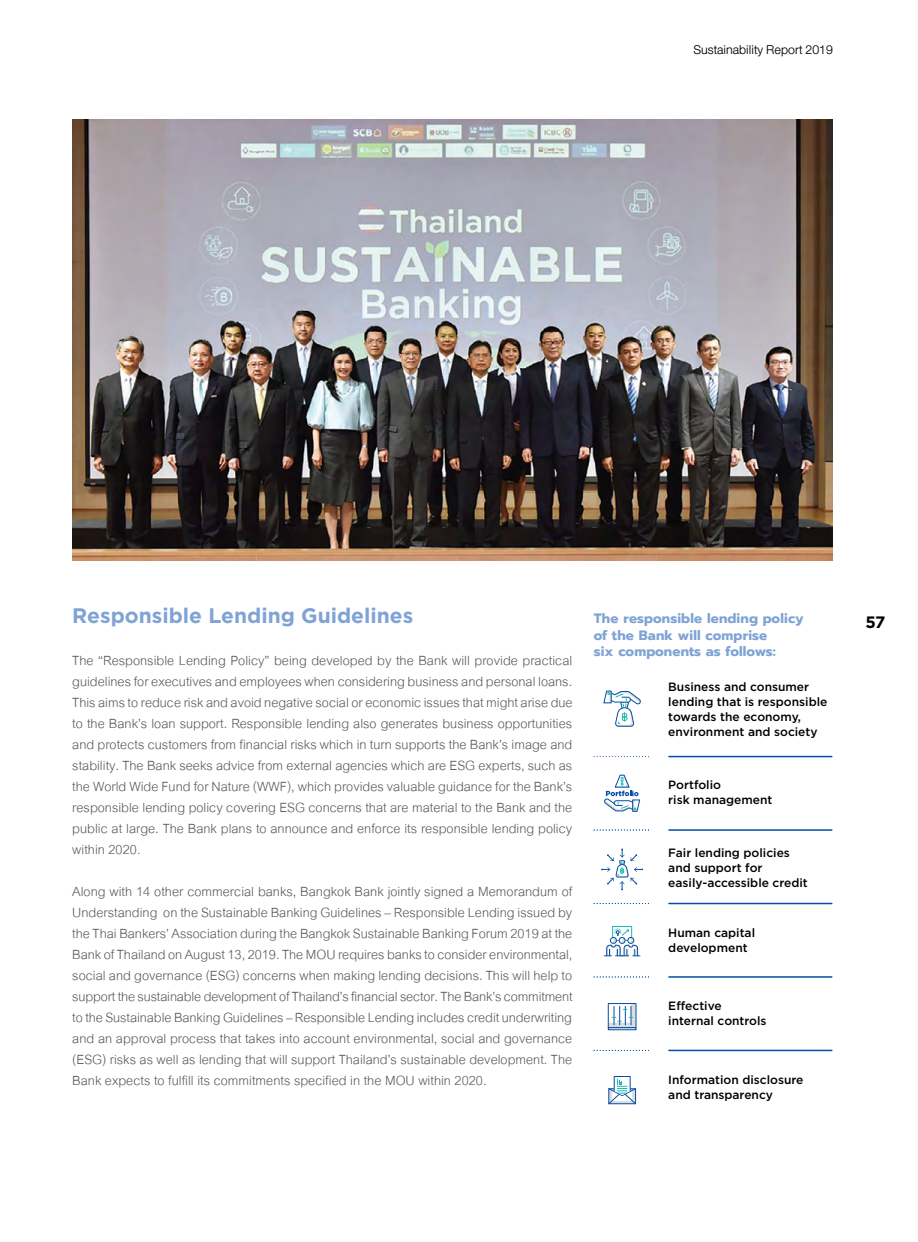
<style>
.page{position:relative;width:918px;height:1242px;background:#fff}
.page>*{position:absolute;margin:0;border:0;box-sizing:border-box;transform-origin:0 0}
.Heading_2{font:700 21px "Gotham";color:#7fa3d5}
.t1{font:19.5px/21px "Cordia New";color:#58595b;text-align:justify}
.t2{font:18px "DB Helvethaica X 45 Li";color:#000}
.t3{font:700 16.5px "Gotham";color:#000}
.t4{font:700 13.5px/16.5px "Prompt";letter-spacing:.01em;color:#7fa3d5}
.t5{font:500 12px/15px "Gotham";color:#000}
</style>
<div class="page">
<hr style="left:669px;top:756px;width:163px;height:1px;background:#034ea2">
<svg style="left:594px;top:756px;width:55px;height:1px"></svg>
<hr style="left:669px;top:829px;width:163px;height:2px;background:#034ea2">
<svg style="left:594px;top:829px;width:55px;height:2px"></svg>
<hr style="left:669px;top:903px;width:163px;height:1px;background:#034ea2">
<svg style="left:594px;top:903px;width:55px;height:1px"></svg>
<hr style="left:669px;top:976px;width:163px;height:2px;background:#034ea2">
<svg style="left:594px;top:976px;width:55px;height:2px"></svg>
<hr style="left:669px;top:1050px;width:163px;height:1px;background:#034ea2">
<svg style="left:594px;top:1050px;width:55px;height:1px"></svg>
<div style="left:612px;top:926px;width:20px;height:12px;border:1px solid #18bbb7"></div>
<svg style="left:604px;top:929px;width:36px;height:27px"></svg>
<svg style="left:608px;top:1076px;width:29px;height:29px"></svg>
<svg style="left:610px;top:1005px;width:24px;height:21px"></svg>
<div style="left:608px;top:1003px;width:28px;height:25px;border:1px solid #034ea2"></div>
<svg style="left:601px;top:849px;width:42px;height:41px"></svg>
<svg style="left:603px;top:690px;width:38px;height:37px"></svg>
<svg style="left:604px;top:774px;width:37px;height:38px"></svg>
<img style="left:72px;top:119px;width:761px;height:441px">
<p class="t2" style="left:693px;top:40px;width:141px">Sustainability Report 2019</p>
<h2 class="Heading_2" style="left:72px;top:603px;width:343px">Responsible Lending Guidelines</h2>
<p class="t3" style="left:865px;top:613px;width:22px">57</p>
<p class="t1" style="left:72px;top:649px;width:502px">The “Responsible Lending Policy” being developed by the Bank will provide practical guidelines for executives and employees when considering business and personal loans.<br>This aims to reduce risk and avoid negative social or economic issues that might arise due to the Bank’s loan support. Responsible lending also generates business opportunities and protects customers from financial risks which in turn supports the Bank’s image and stability. The Bank seeks advice from external agencies which are ESG experts, such as the World Wide Fund for Nature (WWF), which provides valuable guidance for the Bank’s responsible lending policy covering ESG concerns that are material to the Bank and the public at large. The Bank plans to announce and enforce its responsible lending policy within 2020.</p>
<p class="t1" style="left:72px;top:880px;width:502px">Along with 14 other commercial banks, Bangkok Bank jointly signed a Memorandum of Understanding on the Sustainable Banking Guidelines – Responsible Lending issued by the Thai Bankers’ Association during the Bangkok Sustainable Banking Forum 2019 at the Bank of Thailand on August 13, 2019. The MOU requires banks to consider environmental, social and governance (ESG) concerns when making lending decisions. This will help to support the sustainable development of Thailand’s financial sector. The Bank’s commitment to the Sustainable Banking Guidelines – Responsible Lending includes credit underwriting and an approval process that takes into account environmental, social and governance (ESG) risks as well as lending that will support Thailand’s sustainable development. The Bank expects to fulfill its commitments specified in the MOU within 2020.</p>
<p class="t4" style="left:594px;top:610px;width:211px">The responsible lending policy of the Bank will comprise<br>six components as follows:</p>
<p class="t5" style="left:668px;top:679px;width:161px">Business and consumer lending that is responsible towards the economy, environment and society</p>
<p class="t5" style="left:668px;top:777px;width:106px">Portfolio<br>risk management</p>
<p class="t5" style="left:668px;top:845px;width:141px">Fair lending policies and support for easily-accessible credit</p>
<p class="t5" style="left:668px;top:925px;width:88px">Human capital development</p>
<p class="t5" style="left:668px;top:998px;width:100px">Effective internal controls</p>
<p class="t5" style="left:668px;top:1072px;width:137px">Information disclosure and transparency</p>
</div>
